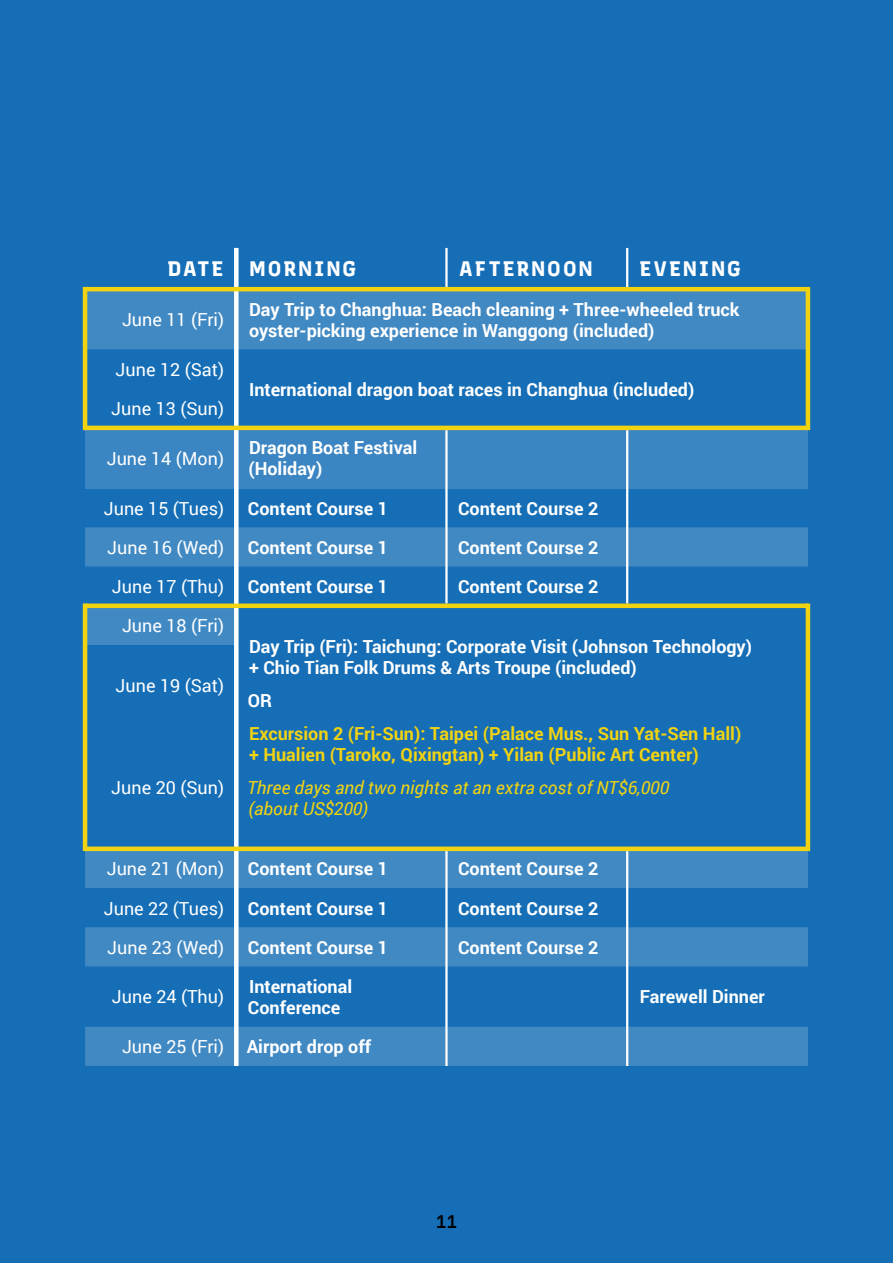
<style>
.page{position:relative;width:893px;height:1263px;background:#156eb6}
.page>*{position:absolute;margin:0;border:0;box-sizing:border-box;transform-origin:0 0}
.t1{font:800 21px "Recursive Sans Lnr St";letter-spacing:.1em;color:#fff}
.t2{font:700 18px/21px "Roboto";color:#fff}
.t3{font:18px "Roboto";color:#fff}
.t4{font:700 18px/21px "Roboto";color:#f1d312}
.t5{font:italic 18px/21px "Roboto";color:#f1d312}
.t6{font:600 18px "Recursive Sans Lnr St";color:#000}
</style>
<div class="page">
<svg style="left:85px;top:291px;width:723px;height:775px"></svg>
<div style="left:85px;top:428px;width:723px;height:60px;background:#3b85c2"></div>
<hr style="left:83px;top:287px;width:4px;height:143px;background:#f1d312">
<hr style="left:806px;top:287px;width:4px;height:143px;background:#f1d312">
<hr style="left:83px;top:603px;width:4px;height:248px;background:#f1d312">
<hr style="left:806px;top:603px;width:4px;height:248px;background:#f1d312">
<hr style="left:445px;top:248px;width:3px;height:39px;background:#fff">
<hr style="left:626px;top:248px;width:2px;height:39px;background:#fff">
<hr style="left:445px;top:430px;width:3px;height:173px;background:#fff">
<hr style="left:626px;top:430px;width:2px;height:173px;background:#fff">
<hr style="left:445px;top:851px;width:3px;height:215px;background:#fff">
<hr style="left:626px;top:851px;width:2px;height:215px;background:#fff">
<div style="left:234px;top:248px;width:5px;height:818px;background:#fff"></div>
<hr style="left:85px;top:287px;width:723px;height:4px;background:#f1d312">
<hr style="left:85px;top:426px;width:723px;height:4px;background:#f1d312">
<div style="left:85px;top:603px;width:723px;height:5px;background:#f1d312"></div>
<div style="left:85px;top:846px;width:723px;height:5px;background:#f1d312"></div>
<p class="t1" style="left:168px;top:256px;width:190px">DATE MORNING</p>
<p class="t1" style="left:459px;top:256px;width:135px">AFTERNOON</p>
<p class="t1" style="left:640px;top:256px;width:102px">EVENING</p>
<p class="t3" style="left:122px;top:307px;width:104px">June 11 (Fri)</p>
<p class="t2" style="left:249px;top:298px;width:492px">Day Trip to Changhua: Beach cleaning + Three-wheeled truck oyster-picking experience in Wanggong (included)</p>
<p class="t3" style="left:116px;top:357px;width:110px">June 12 (Sat)</p>
<p class="t2" style="left:249px;top:378px;width:447px">International dragon boat races in Changhua (included)</p>
<p class="t3" style="left:111px;top:396px;width:114px">June 13 (Sun)</p>
<p class="t3" style="left:107px;top:446px;width:119px">June 14 (Mon)</p>
<p class="t2" style="left:248px;top:437px;width:170px">Dragon Boat Festival (Holiday)</p>
<p class="t3" style="left:104px;top:496px;width:122px">June 15 (Tues)</p>
<p class="t2" style="left:248px;top:497px;width:142px">Content Course 1</p>
<p class="t2" style="left:458px;top:497px;width:142px">Content Course 2</p>
<p class="t3" style="left:107px;top:535px;width:118px">June 16 (Wed)</p>
<p class="t2" style="left:248px;top:536px;width:142px">Content Course 1</p>
<p class="t2" style="left:458px;top:536px;width:142px">Content Course 2</p>
<p class="t3" style="left:112px;top:574px;width:114px">June 17 (Thu)</p>
<p class="t2" style="left:248px;top:575px;width:142px">Content Course 1</p>
<p class="t2" style="left:458px;top:575px;width:142px">Content Course 2</p>
<p class="t3" style="left:122px;top:613px;width:104px">June 18 (Fri)</p>
<p class="t2" style="left:249px;top:636px;width:505px">Day Trip (Fri): Taichung: Corporate Visit (Johnson Technology) + Chio Tian Folk Drums &amp; Arts Troupe (included)</p>
<p class="t2" style="left:248px;top:690px;width:26px">OR</p>
<p class="t4" style="left:249px;top:723px;width:494px">Excursion 2 (Fri-Sun): Taipei (Palace Mus., Sun Yat-Sen Hall) + Hualien (Taroko, Qixingtan) + Yilan (Public Art Center)</p>
<p class="t5" style="left:247px;top:777px;width:424px">Three days and two nights at an extra cost of NT$6,000 (about US$200)</p>
<p class="t3" style="left:116px;top:673px;width:110px">June 19 (Sat)</p>
<p class="t3" style="left:111px;top:775px;width:114px">June 20 (Sun)</p>
<p class="t3" style="left:107px;top:856px;width:119px">June 21 (Mon)</p>
<p class="t2" style="left:248px;top:858px;width:142px">Content Course 1</p>
<p class="t2" style="left:458px;top:858px;width:142px">Content Course 2</p>
<p class="t3" style="left:104px;top:896px;width:122px">June 22 (Tues)</p>
<p class="t2" style="left:248px;top:897px;width:142px">Content Course 1</p>
<p class="t2" style="left:458px;top:897px;width:142px">Content Course 2</p>
<p class="t3" style="left:107px;top:935px;width:118px">June 23 (Wed)</p>
<p class="t2" style="left:248px;top:936px;width:142px">Content Course 1</p>
<p class="t2" style="left:458px;top:936px;width:142px">Content Course 2</p>
<p class="t3" style="left:112px;top:984px;width:114px">June 24 (Thu)</p>
<p class="t2" style="left:248px;top:975px;width:106px">International<br>Conference</p>
<p class="t2" style="left:640px;top:986px;width:126px">Farewell Dinner</p>
<p class="t3" style="left:122px;top:1034px;width:104px">June 25 (Fri)</p>
<p class="t2" style="left:247px;top:1036px;width:126px">Airport drop off</p>
<p class="t6" style="left:436px;top:1211px;width:23px">11</p>
</div>
